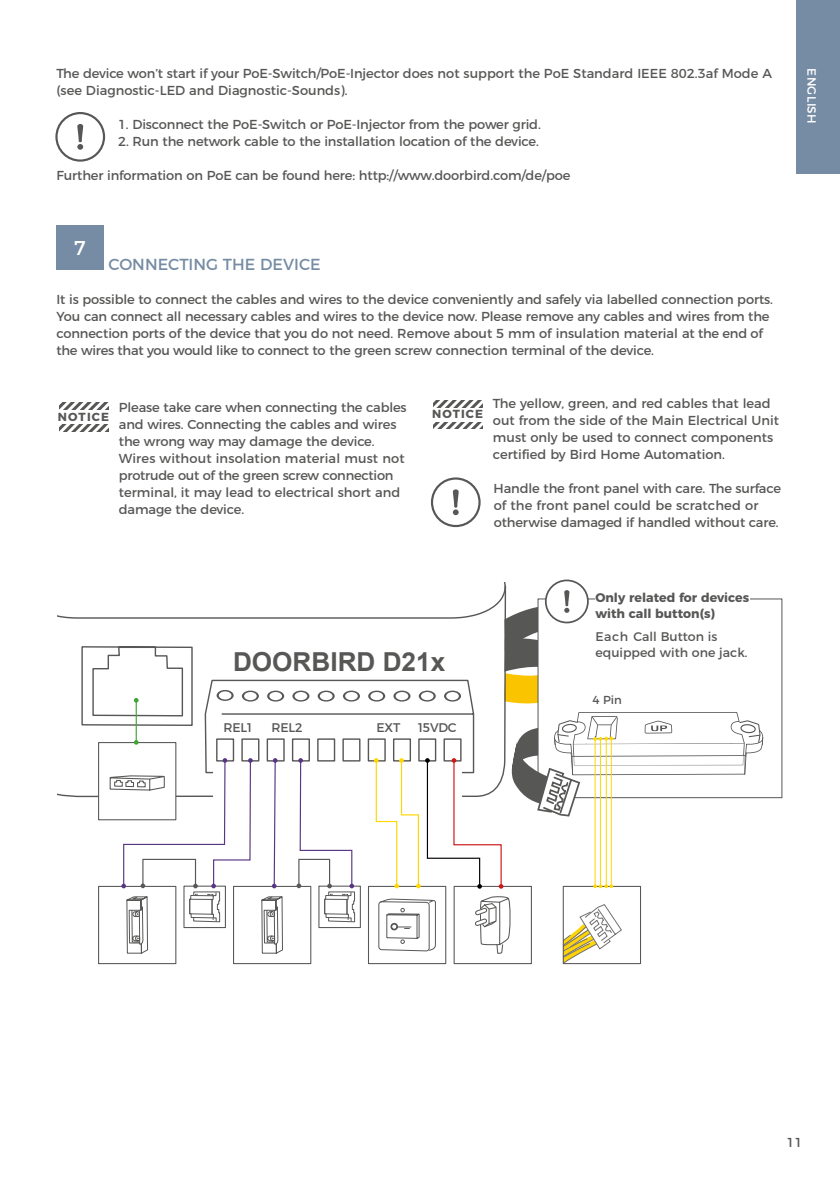
<style>
.page{position:relative;width:840px;height:1191px;background:#fff}
.page>*{position:absolute;margin:0;border:0;box-sizing:border-box;transform-origin:0 0}
.t1{font:700 26.2px "Arial";color:#575756}
.t2{font:20px "Montserrat";color:#fff}
.t3{font:16px "Montserrat";color:#768ca4}
.t4{font:13px/17px "Montserrat";letter-spacing:-.01em;color:#575756}
.t5{font:12.6px/16.4px "Montserrat";color:#575756}
.t6{font:700 12.6px/16.4px "Montserrat";color:#575756}
.t7{font:12px "Montserrat";letter-spacing:.03em;color:#fff}
.t8{font:700 11.6px "Montserrat";letter-spacing:.1em;color:#575756}
.t9{font:11.6px "Montserrat";color:#575756}
</style>
<div class="page">
<div style="left:795px;top:0;width:44px;height:174px;background:#768ca4"></div>
<svg style="left:564px;top:904px;width:58px;height:58px"></svg>
<div style="left:562px;top:886px;width:78px;height:78px;border:1px solid #575756"></div>
<svg style="left:58px;top:615px;width:310px;height:183px"></svg>
<div style="left:544px;top:579px;width:44px;height:44px;border:2px solid #575756;border-radius:50%"></div>
<div style="left:98px;top:886px;width:78px;height:78px;border:1px solid #575756"></div>
<div style="left:318px;top:885px;width:42px;height:43px;border:1px solid #575756"></div>
<div style="left:233px;top:886px;width:78px;height:78px;border:1px solid #575756"></div>
<div style="left:368px;top:886px;width:78px;height:78px;border:1px solid #575756"></div>
<div style="left:453px;top:886px;width:78px;height:78px;border:1px solid #575756"></div>
<div style="left:213px;top:767px;width:238px;height:34px;background:#fff"></div>
<svg style="left:473px;top:896px;width:37px;height:69px"></svg>
<svg style="left:378px;top:898px;width:58px;height:54px"></svg>
<svg style="left:296px;top:758px;width:59px;height:164px"></svg>
<div style="left:98px;top:742px;width:78px;height:78px;background:#fff;border:1px solid #575756"></div>
<svg style="left:109px;top:758px;width:176px;height:207px"></svg>
<hr style="left:136px;top:700px;width:1px;height:42px;background:#3fa535">
<svg style="left:134px;top:740px;width:4px;height:4px"></svg>
<svg style="left:134px;top:698px;width:4px;height:4px"></svg>
<svg style="left:368px;top:582px;width:412px;height:306px"></svg>
<svg style="left:59px;top:403px;width:49px;height:6px"></svg>
<svg style="left:59px;top:424px;width:49px;height:7px"></svg>
<svg style="left:433px;top:400px;width:49px;height:7px"></svg>
<svg style="left:433px;top:422px;width:49px;height:7px"></svg>
<div style="left:430px;top:477px;width:50px;height:50px;border:2px solid #575756;border-radius:50%"></div>
<svg style="left:452px;top:489px;width:6px;height:26px"></svg>
<div style="left:55px;top:112px;width:50px;height:50px;border:2px solid #575756;border-radius:50%"></div>
<svg style="left:77px;top:124px;width:6px;height:26px"></svg>
<div style="left:56px;top:225px;width:47px;height:45px;background:#768ca4"></div>
<p class="t4" style="left:56px;top:64px;width:716px">The device won’t start if your PoE-Switch/PoE-Injector does not support the PoE Standard IEEE 802.3af Mode A (see Diagnostic-LED and Diagnostic-Sounds).</p>
<p class="t4" style="left:118px;top:115px;width:424px">1. Disconnect the PoE-Switch or PoE-Injector from the power grid.</p>
<p class="t4" style="left:118px;top:132px;width:422px">2. Run the network cable to the installation location of the device.</p>
<p class="t4" style="left:56px;top:166px;width:515px">Further information on PoE can be found here: http://www.doorbird.com/de/poe</p>
<h2 class="t2" style="left:74px;top:232px;width:13px">7</h2>
<p class="t3" style="left:108px;top:252px;width:214px">CONNECTING THE DEVICE</p>
<p class="t4" style="left:56px;top:290px;width:717px">It is possible to connect the cables and wires to the device conveniently and safely via labelled connection ports.<br>You can connect all necessary cables and wires to the device now. Please remove any cables and wires from the connection ports of the device that you do not need. Remove about 5 mm of insulation material at the end of the wires that you would like to connect to the green screw connection terminal of the device.</p>
<p class="t8" style="left:58px;top:407px;width:53px">NOTICE</p>
<p class="t4" style="left:119px;top:397px;width:289px">Please take care when connecting the cables and wires. Connecting the cables and wires the wrong way may damage the device.<br>Wires without insolation material must not protrude out of the green screw connection terminal, it may lead to electrical short and damage the device.</p>
<p class="t8" style="left:432px;top:405px;width:53px">NOTICE</p>
<p class="t4" style="left:492px;top:394px;width:287px">The yellow, green, and red cables that lead out from the side of the Main Electrical Unit must only be used to connect components certified by Bird Home Automation.</p>
<p class="t4" style="left:493px;top:479px;width:289px">Handle the front panel with care. The surface of the front panel could be scratched or otherwise damaged if handled without care.</p>
<h1 class="t1" style="left:233px;top:645px;width:213px">DOORBIRD D21x</h1>
<p class="t5" style="left:223px;top:718px;width:30px">REL1</p>
<p class="t5" style="left:271px;top:718px;width:32px">REL2</p>
<p class="t5" style="left:376px;top:718px;width:25px">EXT</p>
<p class="t5" style="left:418px;top:718px;width:40px">15VDC</p>
<p class="t6" style="left:595px;top:588px;width:155px">Only related for devices with call button(s)</p>
<p class="t5" style="left:595px;top:627px;width:153px">Each Call Button is equipped with one jack.</p>
<p class="t9" style="left:592px;top:690px;width:31px">4 Pin</p>
<p class="t7" style="left:820px;top:68px;width:57px;rotate:90deg">ENGLISH</p>
<p class="t4" style="left:786px;top:1132px;width:18px">11</p>
</div>
